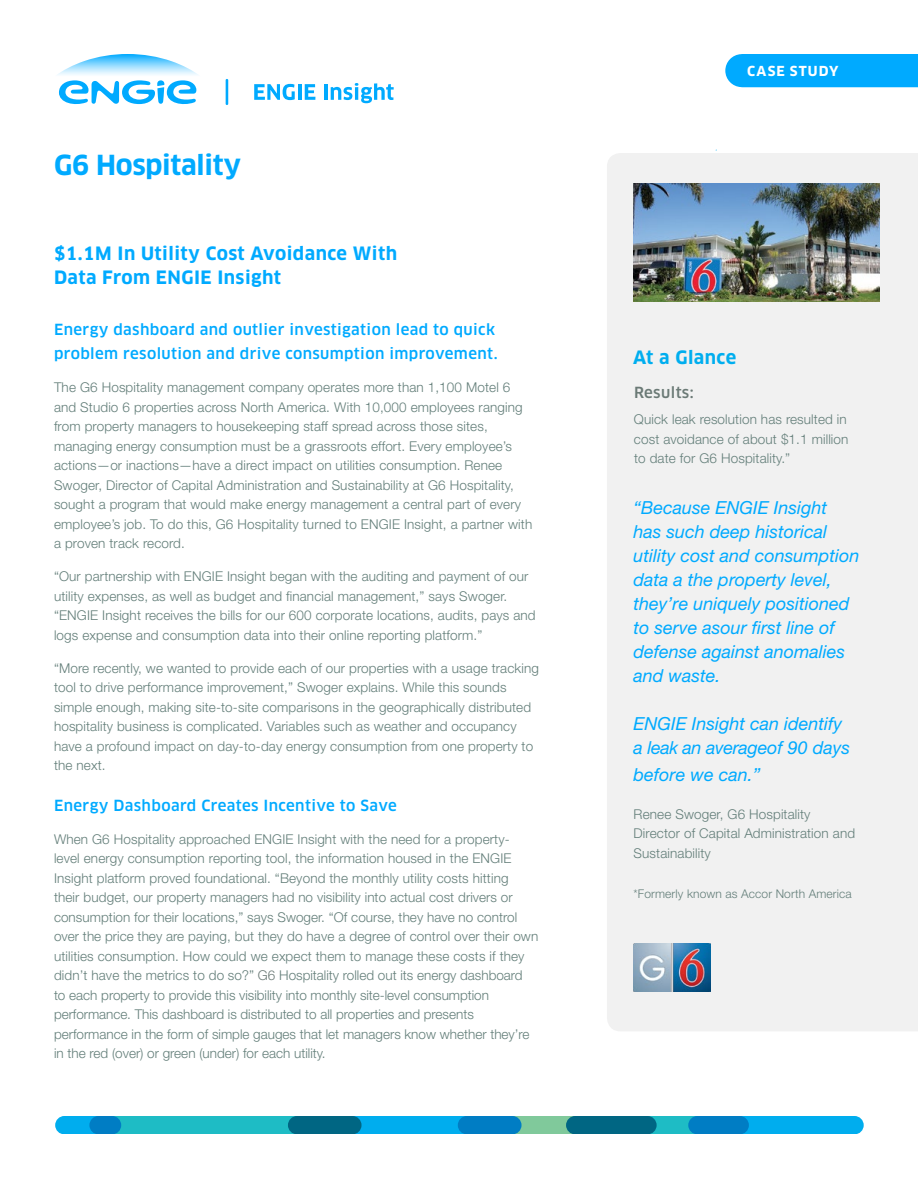
<style>
.page{position:relative;width:918px;height:1188px;background:#fff}
.page>*{position:absolute;margin:0;border:0;box-sizing:border-box;transform-origin:0 0}
.t1{font:700 27px "Clan OT";letter-spacing:-.01em;color:#0af}
.t2{font:italic 18px/24px "Helvetica Neue";color:#0af}
.t3{font:700 18px/24px "Clan OT";letter-spacing:.025em;color:#0af}
.t4{font:700 18px "Clan OT";letter-spacing:.025em;color:#00aeef}
.t5{font:500 15px/24px "Clan OT";letter-spacing:.025em;color:#0af}
.t6{font:500 15px "Clan OT";letter-spacing:.025em;color:#6b7a76}
.t7{font:300 13.5px/19.5px "Helvetica Neue";letter-spacing:.01em;color:#637e79}
.t8{font:700 13.5px "Clan OT";letter-spacing:.08em;color:#fff}
.t9{font:300 12px "Helvetica Neue";letter-spacing:.01em;color:#637e79}
.s1{color:#6b7a76}
</style>
<div class="page">
<div style="left:607px;top:153px;width:311px;height:878px;background:#f1f1f1"></div>
<img style="left:634px;top:944px;width:76px;height:48px">
<div style="left:725px;top:54px;width:193px;height:33px;background:#0af"></div>
<div style="left:731px;top:1116px;width:133px;height:18px;background:#00adee;border-radius:9px"></div>
<div style="left:638px;top:1116px;width:69px;height:18px;background:#1ebcc5;border-radius:9px"></div>
<div style="left:503px;top:1116px;width:81px;height:18px;background:#80c99b;border-radius:9px"></div>
<div style="left:566px;top:1116px;width:91px;height:18px;background:#006683;border-radius:9px"></div>
<div style="left:343px;top:1116px;width:133px;height:18px;background:#00adee;border-radius:9px"></div>
<div style="left:103px;top:1116px;width:203px;height:18px;background:#1ebcc5;border-radius:9px"></div>
<div style="left:55px;top:1116px;width:53px;height:18px;background:#00adee;border-radius:9px"></div>
<div style="left:458px;top:1116px;width:64px;height:18px;background:#007dc4;border-radius:9px"></div>
<div style="left:288px;top:1116px;width:74px;height:18px;background:#006683;border-radius:9px"></div>
<div style="left:89px;top:1116px;width:32px;height:18px;background:#007dc4;border-radius:9px"></div>
<div style="left:688px;top:1116px;width:61px;height:18px;background:#007dc4;border-radius:9px"></div>
<hr style="left:226px;top:79px;width:2px;height:26px;background:#0af">
<svg style="left:254px;top:84px;width:41px;height:16px"></svg>
<hr style="left:298px;top:84px;width:3px;height:16px;background:#0af">
<svg style="left:305px;top:84px;width:10px;height:16px"></svg>
<hr style="left:324px;top:84px;width:3px;height:16px;background:#0af">
<svg style="left:331px;top:83px;width:63px;height:20px"></svg>
<svg style="left:57px;top:54px;width:141px;height:51px"></svg>
<img style="left:634px;top:184px;width:245px;height:118px">
<h1 class="t1" style="left:54px;top:149px;width:188px">G6 Hospitality</h1>
<h2 class="t3" style="left:54px;top:242px;width:345px">$1.1M In Utility Cost Avoidance With<br>Data From ENGIE Insight</h2>
<p class="t5" style="left:54px;top:318px;width:445px">Energy dashboard and outlier investigation lead to quick problem resolution and drive consumption improvement.</p>
<p class="t7" style="left:54px;top:378px;width:480px">The G6 Hospitality management company operates more than 1,100 Motel 6 and Studio 6 properties across North America. With 10,000 employees ranging from property managers to housekeeping staff spread across those sites, managing energy consumption must be a grassroots effort. Every employee’s actions—or inactions—have a direct impact on utilities consumption. Renee Swoger, Director of Capital Administration and Sustainability at G6 Hospitality, sought a program that would make energy management a central part of every employee’s job. To do this, G6 Hospitality turned to ENGIE Insight, a partner with a proven track record.</p>
<p class="t7" style="left:54px;top:567px;width:483px">“Our partnership with ENGIE Insight began with the auditing and payment of our utility expenses, as well as budget and financial management,” says Swoger. “ENGIE Insight receives the bills for our 600 corporate locations, audits, pays and logs expense and consumption data into their online reporting platform.”</p>
<p class="t7" style="left:54px;top:658px;width:486px">“More recently, we wanted to provide each of our properties with a usage tracking tool to drive performance improvement,” Swoger explains. While this sounds simple enough, making site-to-site comparisons in the geographically distributed hospitality business is complicated. Variables such as weather and occupancy have a profound impact on day-to-day energy consumption from one property to the next.</p>
<p class="t5" style="left:54px;top:794px;width:344px">Energy Dashboard Creates Incentive to Save</p>
<p class="t7" style="left:54px;top:829px;width:486px">When G6 Hospitality approached ENGIE Insight with the need for a property&shy;level energy consumption reporting tool, the information housed in the ENGIE Insight platform proved foundational. “Beyond the monthly utility costs hitting<br>their budget, our property managers had no visibility into actual cost drivers or consumption for their locations,” says Swoger. “Of course, they have no control over the price they are paying, but they do have a degree of control over their own utilities consumption. How could we expect them to manage these costs if they didn’t have the metrics to do so?” <span class="s1">G6</span> Hospitality rolled out its energy dashboard<br>to each property to provide this visibility into monthly site-level consumption performance. This dashboard is distributed to all properties and presents performance in the form of simple gauges that let managers know whether they’re in the red (over) or green (under) for each utility.</p>
<p class="t8" style="left:747px;top:63px;width:93px">CASE STUDY</p>
<h2 class="t4" style="left:633px;top:346px;width:105px">At a Glance</h2>
<p class="t6" style="left:634px;top:384px;width:61px">Results:</p>
<p class="t7" style="left:634px;top:409px;width:216px">Quick leak resolution has resulted in cost avoidance of about $1.1 million to date for G6 Hospitality.”</p>
<h2 class="t2" style="left:634px;top:495px;width:228px">“Because ENGIE Insight has such deep historical utility cost and consumption data a the property level, they’re uniquely positioned to serve asour first line of defense against anomalies and waste.</h2>
<h2 class="t2" style="left:634px;top:711px;width:218px">ENGIE Insight can identify a leak an averageof 90 days</h2>
<h2 class="t2" style="left:634px;top:762px;width:128px">before we can.”</h2>
<p class="t7" style="left:634px;top:804px;width:223px">Renee Swoger, G6 Hospitality<br>Director of Capital Administration and<br>Sustainability</p>
<p class="t9" style="left:634px;top:887px;width:220px">*Formerly known as Accor North America</p>
</div>
